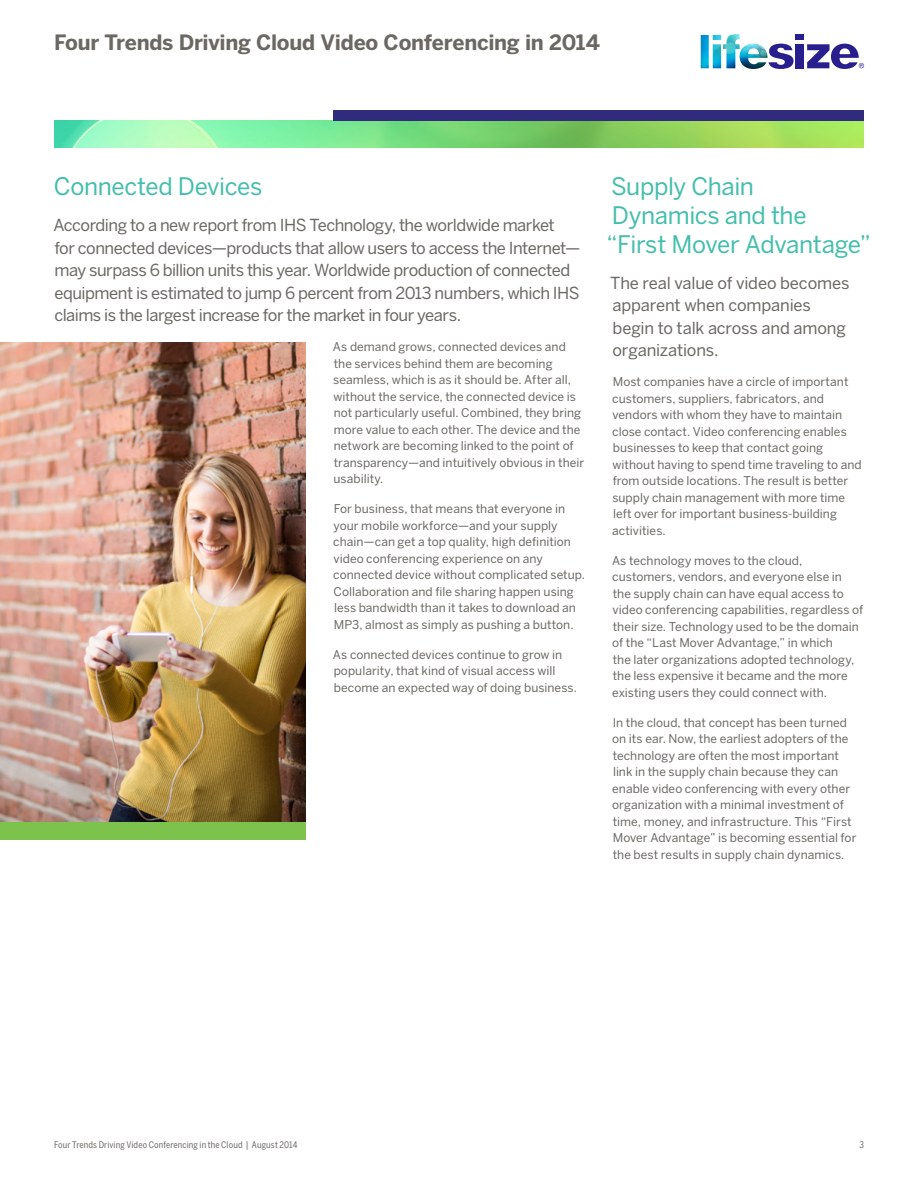
<style>
.page{position:relative;width:918px;height:1188px;background:#fff}
.page>*{position:absolute;margin:0;border:0;box-sizing:border-box;transform-origin:0 0}
.t1{font:24px/28.8px "Benton Sans";letter-spacing:-.015em;color:#44beac}
.t2{font:700 21px "Benton Sans";letter-spacing:-.015em;color:#6b6864}
.t3{font:16.5px/22.5px "Benton Sans";letter-spacing:-.03em;color:#6b6864}
.t4{font:16.5px/22.5px "Benton Sans";letter-spacing:-.01em;color:#6b6864}
.t5{font:12px/16.5px "Benton Sans";letter-spacing:.005em;color:#6b6864}
.t6{font:9px "Benton Sans Cond";letter-spacing:.015em;color:#6b6864}
</style>
<div class="page">
<div style="left:796px;top:35px;width:8px;height:5px;background:#281e8e"></div>
<div style="left:796px;top:44px;width:8px;height:24px;background:#281e8e"></div>
<svg style="left:807px;top:44px;width:57px;height:25px"></svg>
<svg style="left:769px;top:44px;width:25px;height:25px"></svg>
<img style="left:701px;top:34px;width:67px;height:35px">
<img style="left:54px;top:121px;width:810px;height:27px">
<div style="left:333px;top:110px;width:531px;height:11px;background:#312b7e"></div>
<img style="left:0;top:343px;width:306px;height:479px">
<div style="left:0;top:822px;width:306px;height:17px;background:#7cc24d"></div>
<h2 class="t2" style="left:54px;top:30px;width:547px">Four Trends Driving Cloud Video Conferencing in 2014</h2>
<h1 class="t1" style="left:54px;top:172px;width:210px">Connected Devices</h1>
<p class="t3" style="left:53px;top:214px;width:528px">According to a new report from IHS Technology, the worldwide market<br>for connected devices—products that allow users to access the Internet— may surpass 6 billion units this year. Worldwide production of connected equipment is estimated to jump 6 percent from 2013 numbers, which IHS claims is the largest increase for the market in four years.</p>
<p class="t5" style="left:333px;top:338px;width:253px">As demand grows, connected devices and the services behind them are becoming seamless, which is as it should be. After all, without the service, the connected device is not particularly useful. Combined, they bring more value to each other. The device and the network are becoming linked to the point of transparency—and intuitively obvious in their usability.</p>
<p class="t5" style="left:333px;top:500px;width:253px">For business, that means that everyone in your mobile workforce—and your supply chain—can get a top quality, high definition video conferencing experience on any connected device without complicated setup.<br>Collaboration and file sharing happen using less bandwidth than it takes to download an MP3, almost as simply as pushing a button.</p>
<p class="t5" style="left:333px;top:646px;width:246px">As connected devices continue to grow in popularity, that kind of visual access will become an expected way of doing business.</p>
<h1 class="t1" style="left:607px;top:172px;width:266px">Supply Chain<br>Dynamics and the<br>“First Mover Advantage”</h1>
<h3 class="t4" style="left:610px;top:271px;width:241px">The real value of video becomes apparent when companies begin to talk across and among organizations.</h3>
<p class="t5" style="left:612px;top:373px;width:251px">Most companies have a circle of important customers, suppliers, fabricators, and vendors with whom they have to maintain close contact. Video conferencing enables businesses to keep that contact going without having to spend time traveling to and from outside locations. The result is better supply chain management with more time left over for important business-building activities.</p>
<p class="t5" style="left:612px;top:552px;width:253px">As technology moves to the cloud, customers, vendors, and everyone else in<br>the supply chain can have equal access to video conferencing capabilities, regardless of their size. Technology used to be the domain of the “Last Mover Advantage,” in which<br>the later organizations adopted technology, the less expensive it became and the more existing users they could connect with.</p>
<p class="t5" style="left:612px;top:714px;width:246px">In the cloud, that concept has been turned on its ear. Now, the earliest adopters of the technology are often the most important link in the supply chain because they can enable video conferencing with every other organization with a minimal investment of time, money, and infrastructure. This “First Mover Advantage” is becoming essential for the best results in supply chain dynamics.</p>
<p class="t6" style="left:54px;top:1139px;width:245px">Four Trends Driving Video Conferencing in the Cloud | August 2014</p>
<p class="t6" style="left:859px;top:1139px;width:6px">3</p>
</div>
